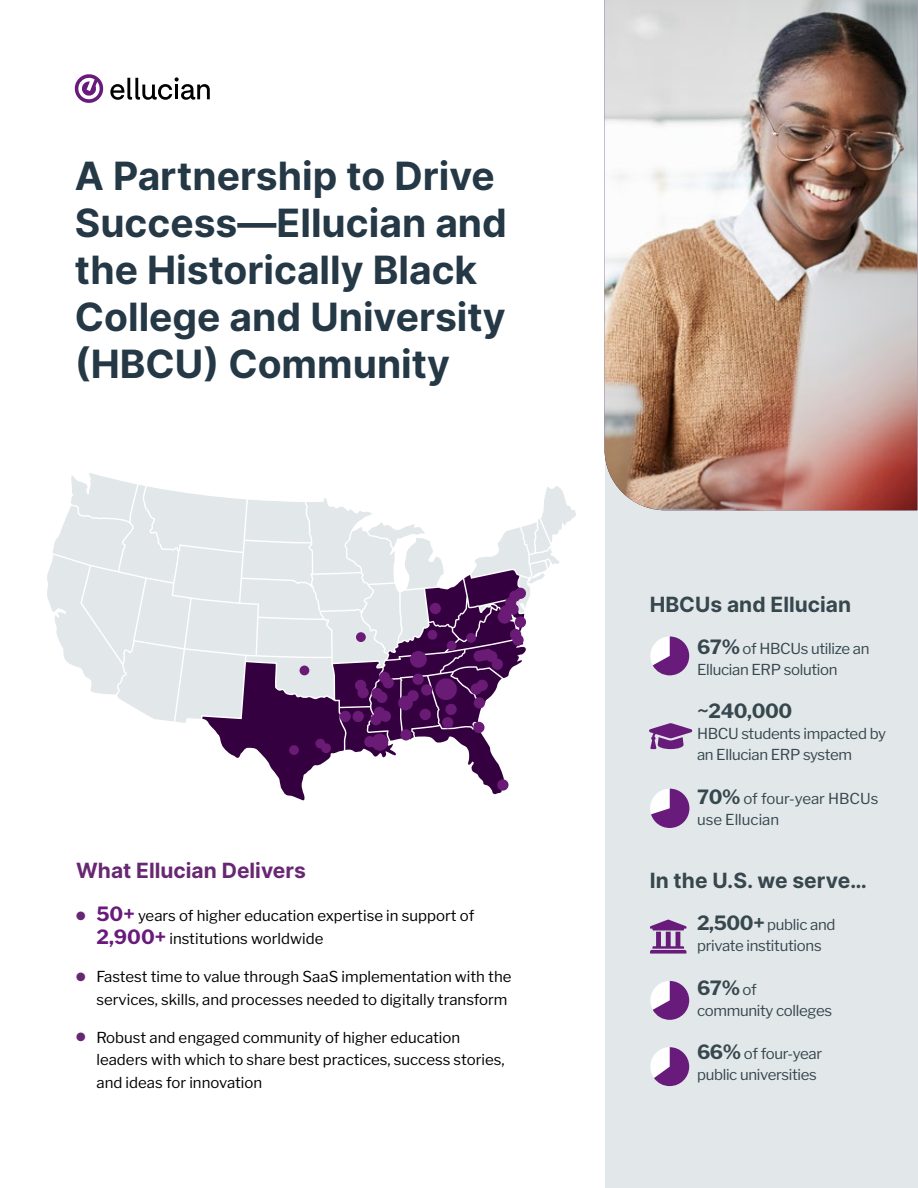
<style>
.page{position:relative;width:918px;height:1188px;background:#fff}
.page>*{position:absolute;margin:0;border:0;box-sizing:border-box;transform-origin:0 0}
.t1{font:700 39px/46.8px "Inter";color:#253846}
.t2{font:700 21px "Inter";color:#36474d}
.t3{font:700 21px "Inter";color:#682772}
.t4{font:700 19.5px "Libre Franklin";letter-spacing:-.02em;color:#36474d}
.t5{font:15px/22.5px "Libre Franklin";color:#000}
.t6{font:15px/21px "Libre Franklin";letter-spacing:-.02em;color:#36474d}
.t7{font:15px/21px "Libre Franklin";color:#36474d}
.s1{color:#682772}
.s2{font-weight:700;font-size:19.5px;color:#681b7a}
.s3{font-weight:700;font-size:19.5px}
.s4{font-weight:400;font-size:15px}
</style>
<div class="page">
<div style="left:605px;top:0;width:313px;height:1188px;background:#e2e7ea"></div>
<img style="left:605px;top:0;width:312px;height:510px">
<svg style="left:74px;top:74px;width:136px;height:29px"></svg>
<svg style="left:47px;top:473px;width:529px;height:328px"></svg>
<div style="left:289px;top:745px;width:10px;height:10px;background:#6a1b76;border-radius:50%"></div>
<div style="left:315px;top:739px;width:10px;height:9px;background:#6a1b76;border-radius:50%"></div>
<div style="left:321px;top:743px;width:10px;height:10px;background:#6a1b76;border-radius:50%"></div>
<div style="left:300px;top:666px;width:9px;height:9px;background:#6a1b76;border-radius:50%"></div>
<div style="left:356px;top:632px;width:10px;height:10px;background:#6a1b76;border-radius:50%"></div>
<div style="left:466px;top:633px;width:10px;height:10px;background:#6a1b76;border-radius:50%"></div>
<div style="left:447px;top:641px;width:10px;height:10px;background:#6a1b76;border-radius:50%"></div>
<div style="left:428px;top:630px;width:9px;height:10px;background:#6a1b76;border-radius:50%"></div>
<div style="left:430px;top:603px;width:11px;height:11px;background:#6a1b76;border-radius:50%"></div>
<div style="left:383px;top:677px;width:11px;height:11px;background:#6a1b76;border-radius:50%"></div>
<div style="left:379px;top:672px;width:11px;height:11px;background:#6a1b76;border-radius:50%"></div>
<div style="left:407px;top:690px;width:12px;height:11px;background:#6a1b76;border-radius:50%"></div>
<div style="left:420px;top:709px;width:11px;height:11px;background:#6a1b76;border-radius:50%"></div>
<div style="left:445px;top:704px;width:12px;height:11px;background:#6a1b76;border-radius:50%"></div>
<div style="left:442px;top:717px;width:11px;height:11px;background:#6a1b76;border-radius:50%"></div>
<div style="left:421px;top:684px;width:11px;height:12px;background:#6a1b76;border-radius:50%"></div>
<div style="left:412px;top:674px;width:12px;height:11px;background:#6a1b76;border-radius:50%"></div>
<div style="left:355px;top:680px;width:11px;height:11px;background:#6a1b76;border-radius:50%"></div>
<div style="left:357px;top:687px;width:12px;height:11px;background:#6a1b76;border-radius:50%"></div>
<div style="left:340px;top:711px;width:11px;height:11px;background:#6a1b76;border-radius:50%"></div>
<div style="left:353px;top:711px;width:11px;height:11px;background:#6a1b76;border-radius:50%"></div>
<div style="left:400px;top:729px;width:12px;height:12px;background:#6a1b76;border-radius:50%"></div>
<div style="left:370px;top:714px;width:12px;height:11px;background:#6a1b76;border-radius:50%"></div>
<div style="left:374px;top:707px;width:11px;height:11px;background:#6a1b76;border-radius:50%"></div>
<div style="left:380px;top:711px;width:11px;height:11px;background:#6a1b76;border-radius:50%"></div>
<div style="left:371px;top:688px;width:12px;height:11px;background:#6a1b76;border-radius:50%"></div>
<div style="left:376px;top:692px;width:11px;height:11px;background:#6a1b76;border-radius:50%"></div>
<div style="left:398px;top:696px;width:15px;height:14px;background:#6a1b76;border-radius:50%"></div>
<div style="left:364px;top:736px;width:12px;height:11px;background:#6a1b76;border-radius:50%"></div>
<div style="left:371px;top:734px;width:17px;height:17px;background:#6a1b76;border-radius:50%"></div>
<div style="left:497px;top:779px;width:12px;height:12px;background:#6a1b76;border-radius:50%"></div>
<div style="left:473px;top:722px;width:12px;height:11px;background:#6a1b76;border-radius:50%"></div>
<div style="left:474px;top:697px;width:11px;height:12px;background:#6a1b76;border-radius:50%"></div>
<div style="left:471px;top:683px;width:11px;height:12px;background:#6a1b76;border-radius:50%"></div>
<div style="left:477px;top:680px;width:11px;height:11px;background:#6a1b76;border-radius:50%"></div>
<div style="left:486px;top:651px;width:11px;height:11px;background:#6a1b76;border-radius:50%"></div>
<div style="left:482px;top:649px;width:12px;height:11px;background:#6a1b76;border-radius:50%"></div>
<div style="left:478px;top:649px;width:11px;height:12px;background:#6a1b76;border-radius:50%"></div>
<div style="left:474px;top:650px;width:11px;height:12px;background:#6a1b76;border-radius:50%"></div>
<div style="left:510px;top:629px;width:11px;height:11px;background:#6a1b76;border-radius:50%"></div>
<div style="left:512px;top:634px;width:12px;height:12px;background:#6a1b76;border-radius:50%"></div>
<div style="left:515px;top:616px;width:11px;height:12px;background:#6a1b76;border-radius:50%"></div>
<div style="left:500px;top:605px;width:11px;height:12px;background:#6a1b76;border-radius:50%"></div>
<div style="left:505px;top:597px;width:11px;height:11px;background:#6a1b76;border-radius:50%"></div>
<div style="left:507px;top:604px;width:12px;height:11px;background:#6a1b76;border-radius:50%"></div>
<div style="left:509px;top:591px;width:11px;height:11px;background:#6a1b76;border-radius:50%"></div>
<div style="left:515px;top:588px;width:11px;height:11px;background:#6a1b76;border-radius:50%"></div>
<div style="left:410px;top:651px;width:17px;height:17px;background:#6a1b76;border-radius:50%"></div>
<div style="left:435px;top:678px;width:22px;height:22px;background:#6a1b76;border-radius:50%"></div>
<div style="left:498px;top:610px;width:14px;height:14px;background:#6a1b76;border-radius:50%"></div>
<div style="left:492px;top:659px;width:11px;height:11px;background:#6a1b76;border-radius:50%"></div>
<svg style="left:650px;top:920px;width:36px;height:34px"></svg>
<svg style="left:649px;top:723px;width:44px;height:26px"></svg>
<svg style="left:650px;top:1047px;width:39px;height:39px"></svg>
<svg style="left:650px;top:636px;width:39px;height:39px"></svg>
<svg style="left:650px;top:981px;width:39px;height:39px"></svg>
<svg style="left:650px;top:789px;width:39px;height:39px"></svg>
<h1 class="t1" style="left:75px;top:152px;width:434px">A Partnership to Drive<br>Success—Ellucian and the Historically Black<br>College and University (HBCU) Community</h1>
<h2 class="t3" style="left:76px;top:855px;width:231px">What Ellucian Delivers</h2>
<p class="t5" style="left:96px;top:903px;width:379px;text-indent:-20px"><span class="s1">●</span> <span class="s2">50+</span> years of higher education expertise in support of<br><span class="s2">2,900+</span> institutions worldwide</p>
<p class="t5" style="left:76px;top:964px;width:437px;text-align:right"><span class="s1">●</span> Fastest time to value through SaaS implementation with the services, skills, and processes needed to digitally transform</p>
<p class="t5" style="left:96px;top:1025px;width:410px;text-indent:-20px"><span class="s1">●</span> Robust and engaged community of higher education leaders with which to share best practices, success stories, and ideas for innovation</p>
<h2 class="t2" style="left:650px;top:589px;width:203px">HBCUs and Ellucian</h2>
<p class="t6" style="left:697px;top:636px;width:174px"><span class="s3">67%</span> of HBCUs utilize an<br>Ellucian ERP solution</p>
<h3 class="t4" style="left:697px;top:696px;width:97px">~240,000</h3>
<p class="t6" style="left:697px;top:722px;width:190px">HBCU students impacted by an Ellucian ERP system</p>
<p class="t7" style="left:697px;top:786px;width:183px"><span class="s3">70%</span> of four-year HBCUs use Ellucian</p>
<h2 class="t2" style="left:650px;top:865px;width:219px">In the U.S. we serve…</h2>
<p class="t6" style="left:697px;top:913px;width:140px"><span class="s3">2,500+</span> public and private institutions</p>
<h3 class="t4" style="left:697px;top:972px;width:61px">67% <span class="s4">of</span></h3>
<p class="t6" style="left:697px;top:998px;width:137px">community colleges</p>
<p class="t6" style="left:697px;top:1042px;width:127px"><span class="s3">66%</span> of four-year public universities</p>
</div>
